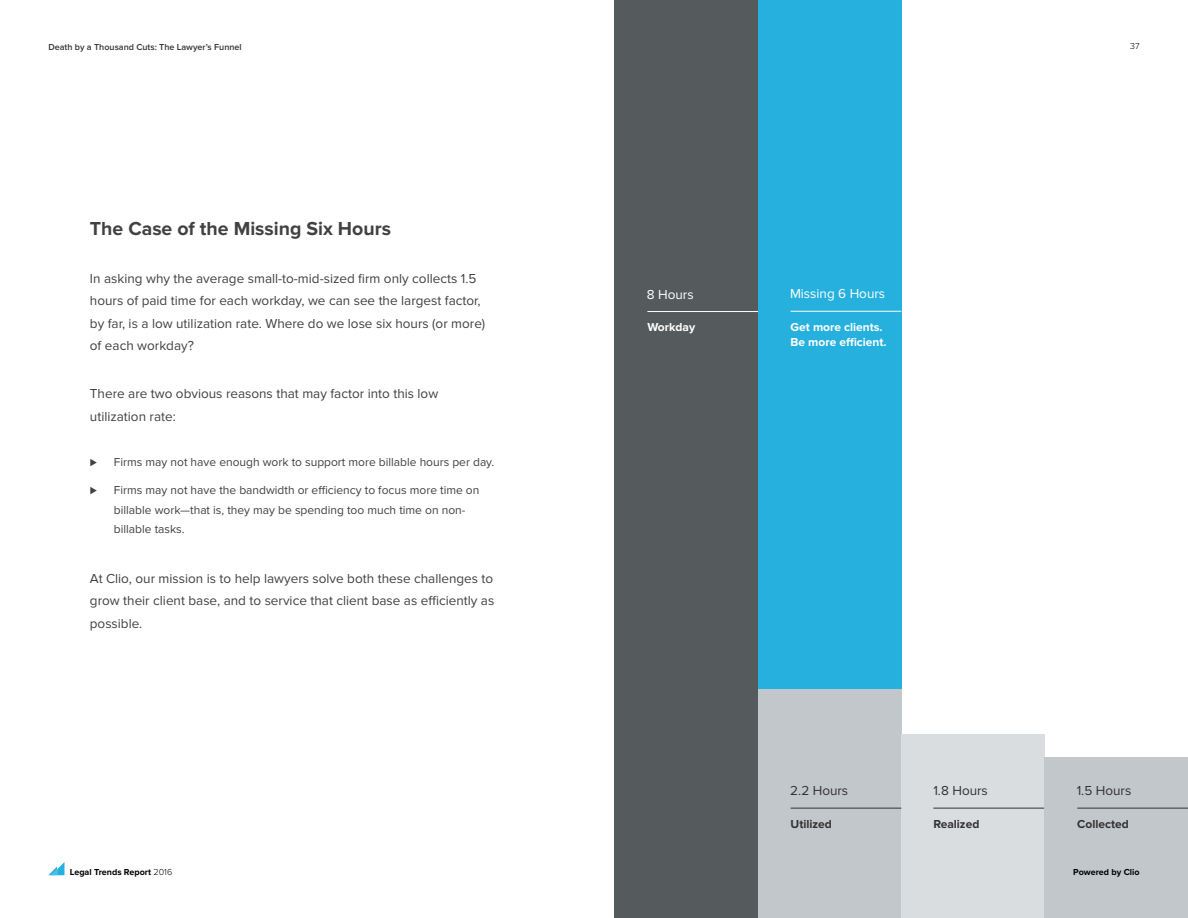
<style>
.page{position:relative;width:1188px;height:918px;background:#fff}
.page>*{position:absolute;margin:0;border:0;box-sizing:border-box;transform-origin:0 0}
.t1{font:700 19.5px "Proxima Nova";color:#414042}
.t2{font:13.5px/22.5px "Proxima Nova";color:#414042}
.t3{font:13.5px "Proxima Nova";color:#333132}
.t4{font:13.5px "Proxima Nova";color:#fff}
.t5{font:12px/19.5px "Proxima Nova";color:#414042}
.t6{font:700 12px/15px "Proxima Nova";color:#fff}
.t7{font:700 12px "Proxima Nova";color:#333132}
.t8{font:600 9px "Proxima Nova";color:#333132}
.t9{font:700 9px "Proxima Nova";color:#000}
.t10{font:300 9px "Proxima Nova";color:#000}
.s1{font-weight:300}
</style>
<div class="page">
<svg style="left:48px;top:862px;width:17px;height:13px"></svg>
<div style="left:615px;top:0;width:143px;height:918px;background:#555b5c"></div>
<div style="left:758px;top:688px;width:144px;height:230px;background:#c2c7cc"></div>
<div style="left:901px;top:734px;width:143px;height:184px;background:#dadde0"></div>
<div style="left:1045px;top:757px;width:143px;height:161px;background:#c2c7cc"></div>
<hr style="left:647px;top:311px;width:111px;height:1px;background:#fff">
<hr style="left:791px;top:808px;width:110px;height:1px;background:#333132">
<hr style="left:933px;top:808px;width:111px;height:1px;background:#333132">
<hr style="left:1077px;top:808px;width:111px;height:1px;background:#333132">
<div style="left:758px;top:0;width:144px;height:688px;background:#26b0de"></div>
<hr style="left:791px;top:311px;width:110px;height:1px;background:#fff">
<p class="t8" style="left:48px;top:42px;width:195px">Death by a Thousand Cuts: The Lawyer’s Funnel</p>
<h1 class="t1" style="left:90px;top:217px;width:303px">The Case of the Missing Six Hours</h1>
<p class="t2" style="left:90px;top:267px;width:397px">In asking why the average small-to-mid-sized firm only collects 1.5 hours of paid time for each workday, we can see the largest factor, by far, is a low utilization rate. Where do we lose six hours (or more) of each workday?</p>
<p class="t2" style="left:90px;top:383px;width:350px">There are two obvious reasons that may factor into this low utilization rate:</p>
<p class="t5" style="left:90px;top:452px;width:9px">⊲</p>
<p class="t5" style="left:114px;top:452px;width:382px">Firms may not have enough work to support more billable hours per day.</p>
<p class="t5" style="left:90px;top:481px;width:9px">⊲</p>
<p class="t5" style="left:114px;top:481px;width:367px">Firms may not have the bandwidth or efficiency to focus more time on billable work—that is, they may be spending too much time on non&shy;billable tasks.</p>
<p class="t2" style="left:90px;top:567px;width:406px;text-align:justify">At Clio, our mission is to help lawyers solve both these challenges to grow their client base, and to service that client base as efficiently as possible.</p>
<p class="t9" style="left:70px;top:867px;width:104px">Legal Trends Report <span class="s1">2016</span></p>
<p class="t4" style="left:647px;top:286px;width:48px">8 Hours</p>
<p class="t6" style="left:647px;top:320px;width:49px">Workday</p>
<p class="t4" style="left:790px;top:285px;width:97px">Missing 6 Hours</p>
<p class="t6" style="left:791px;top:320px;width:98px">Get more clients.<br>Be more efficient.</p>
<p class="t10" style="left:1130px;top:41px;width:11px">37</p>
<p class="t3" style="left:790px;top:783px;width:59px">2.2 Hours</p>
<p class="t3" style="left:933px;top:783px;width:56px">1.8 Hours</p>
<p class="t3" style="left:1077px;top:783px;width:56px">1.5 Hours</p>
<p class="t7" style="left:791px;top:817px;width:43px">Utilized</p>
<p class="t7" style="left:933px;top:817px;width:47px">Realized</p>
<p class="t7" style="left:1077px;top:817px;width:53px">Collected</p>
<p class="t9" style="left:1073px;top:867px;width:68px">Powered by Clio</p>
</div>
